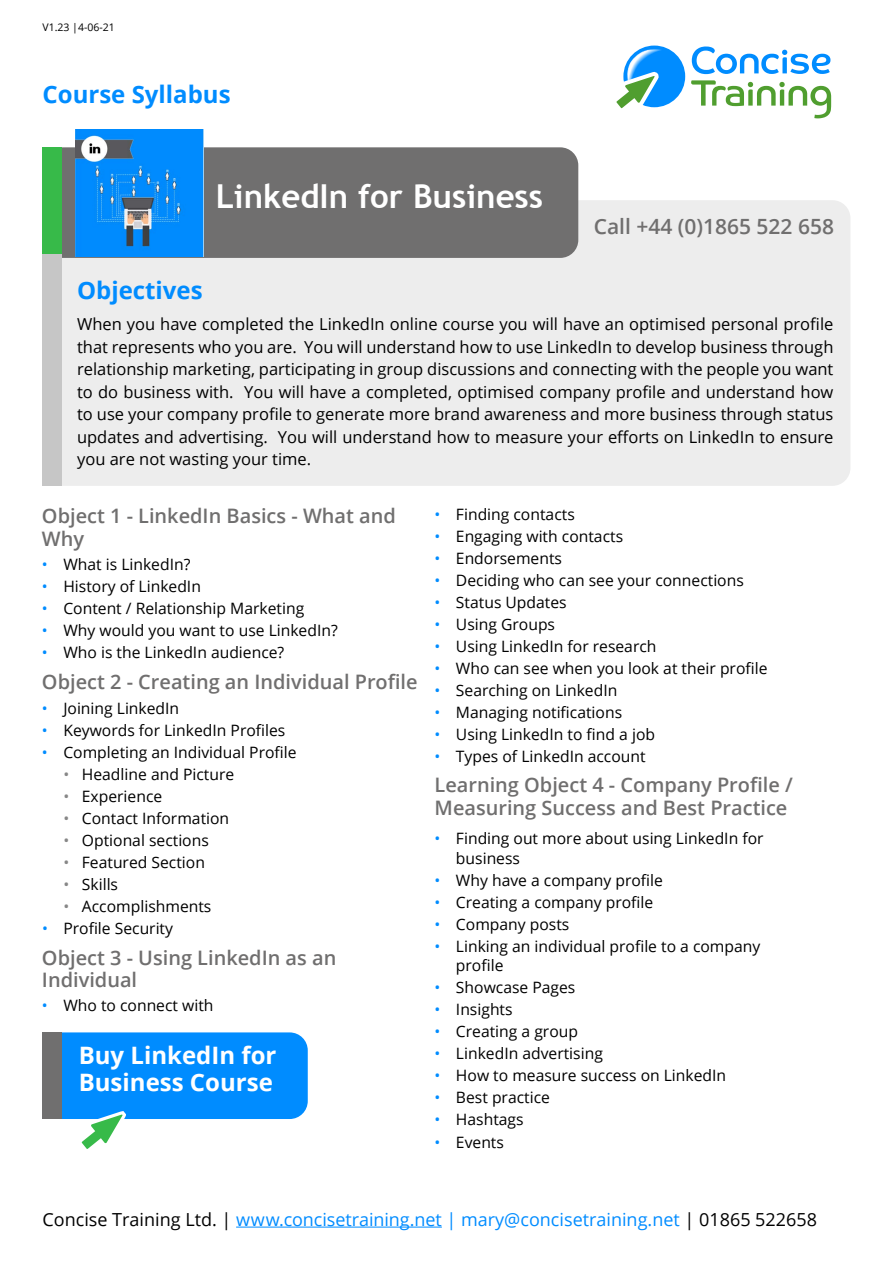
<style>
.page{position:relative;width:893px;height:1263px;background:#fff}
.page>*{position:absolute;margin:0;border:0;box-sizing:border-box;transform-origin:0 0}
.t1{font:700 33px "Trebuchet MS";color:#fff}
.t2{font:700 24px/27px "Open Sans";color:#fff}
.t3{font:700 24px "Open Sans";color:#008cff}
.t4{font:600 21px "Open Sans";color:#706f6f}
.t5{font:600 19.95px/22.8px "Open Sans";color:#706f6f}
.t6{font:18px "Open Sans";color:#008cff}
.t7{font:16.5px/22.5px "Open Sans";color:#000;text-align:justify}
.t8{font:15.6px/20px "Open Sans";color:#000}
.t9{font:10.5px "Open Sans";color:#000}
.s1{color:#008cff}
.s2{color:#878787}
.s3{color:#000}
</style>
<div class="page">
<hr style="left:236px;top:1226px;width:206px;height:1px;background:#008cff">
<div style="left:43px;top:200px;width:807px;height:286px;background:#ededed;border-radius:18px"></div>
<div style="left:43px;top:147px;width:535px;height:111px;background:#706f6f;border-radius:18px"></div>
<svg style="left:692px;top:47px;width:138px;height:27px"></svg>
<svg style="left:691px;top:80px;width:140px;height:38px"></svg>
<div style="left:620px;top:42px;width:68px;height:68px;border:6px solid #fff;border-radius:50%"></div>
<div style="left:623px;top:46px;width:62px;height:61px;background:#008cff;border-radius:50%"></div>
<svg style="left:616px;top:47px;width:48px;height:63px"></svg>
<div style="left:43px;top:147px;width:19px;height:111px;background:#37ba49"></div>
<img style="left:76px;top:129px;width:127px;height:127px">
<div style="left:43px;top:255px;width:19px;height:231px;background:#c6c6c6"></div>
<div style="left:42px;top:1032px;width:266px;height:87px;background:#008cff;border-radius:18px"></div>
<svg style="left:81px;top:1111px;width:45px;height:38px"></svg>
<div style="left:42px;top:1032px;width:20px;height:87px;background:#706f6f"></div>
<p class="t9" style="left:43px;top:20px;width:74px">V1.23 |4-06-21</p>
<h2 class="t3" style="left:43px;top:78px;width:190px">Course Syllabus</h2>
<h1 class="t1" style="left:216px;top:176px;width:329px">LinkedIn for Business</h1>
<h3 class="t4" style="left:594px;top:212px;width:242px">Call +44 (0)1865 522 658</h3>
<h2 class="t3" style="left:77px;top:273px;width:127px">Objectives</h2>
<p class="t7" style="left:77px;top:312px;width:758px">When you have completed the LinkedIn online course you will have an optimised personal profile that represents who you are. You will understand how to use LinkedIn to develop business through relationship marketing, participating in group discussions and connecting with the people you want to do business with. You will have a completed, optimised company profile and understand how to use your company profile to generate more brand awareness and more business through status updates and advertising. You will understand how to measure your efforts on LinkedIn to ensure you are not wasting your time.</p>
<p class="t8" style="left:435px;top:504px;width:142px"><span class="s1">•</span> Finding contacts</p>
<p class="t8" style="left:435px;top:526px;width:190px"><span class="s1">•</span> Engaging with contacts</p>
<p class="t8" style="left:435px;top:548px;width:129px"><span class="s1">•</span> Endorsements</p>
<p class="t8" style="left:435px;top:570px;width:311px"><span class="s1">•</span> Deciding who can see your connections</p>
<p class="t8" style="left:435px;top:592px;width:134px"><span class="s1">•</span> Status Updates</p>
<p class="t8" style="left:435px;top:614px;width:122px"><span class="s1">•</span> Using Groups</p>
<p class="t8" style="left:435px;top:636px;width:223px"><span class="s1">•</span> Using LinkedIn for research</p>
<p class="t8" style="left:435px;top:658px;width:334px"><span class="s1">•</span> Who can see when you look at their profile</p>
<p class="t8" style="left:435px;top:679px;width:184px"><span class="s1">•</span> Searching on LinkedIn</p>
<p class="t8" style="left:435px;top:701px;width:189px"><span class="s1">•</span> Managing notifications</p>
<p class="t8" style="left:435px;top:723px;width:222px"><span class="s1">•</span> Using LinkedIn to find a job</p>
<p class="t8" style="left:435px;top:745px;width:213px"><span class="s1">•</span> Types of LinkedIn account</p>
<p class="t5" style="left:435px;top:773px;width:360px">Learning Object 4 - Company Profile /<br>Measuring Success and Best Practice</p>
<p class="t8" style="left:456px;top:827px;width:309px;text-indent:-21px"><span class="s1">•</span> Finding out more about using LinkedIn for business</p>
<p class="t8" style="left:435px;top:869px;width:230px"><span class="s1">•</span> Why have a company profile</p>
<p class="t8" style="left:435px;top:891px;width:220px"><span class="s1">•</span> Creating a company profile</p>
<p class="t8" style="left:435px;top:913px;width:136px"><span class="s1">•</span> Company posts</p>
<p class="t8" style="left:456px;top:935px;width:306px;text-indent:-21px"><span class="s1">•</span> Linking an individual profile to a company profile</p>
<p class="t8" style="left:435px;top:977px;width:142px"><span class="s1">•</span> Showcase Pages</p>
<p class="t8" style="left:435px;top:999px;width:80px"><span class="s1">•</span> Insights</p>
<p class="t8" style="left:435px;top:1021px;width:145px"><span class="s1">•</span> Creating a group</p>
<p class="t8" style="left:435px;top:1043px;width:170px"><span class="s1">•</span> LinkedIn advertising</p>
<p class="t8" style="left:435px;top:1065px;width:293px"><span class="s1">•</span> How to measure success on LinkedIn</p>
<p class="t8" style="left:435px;top:1087px;width:117px"><span class="s1">•</span> Best practice</p>
<p class="t8" style="left:435px;top:1109px;width:91px"><span class="s1">•</span> Hashtags</p>
<p class="t8" style="left:435px;top:1132px;width:71px"><span class="s1">•</span> Events</p>
<p class="t5" style="left:42px;top:504px;width:355px">Object 1 - LinkedIn Basics - What and<br>Why</p>
<p class="t8" style="left:42px;top:554px;width:150px"><span class="s1">•</span> What is LinkedIn?</p>
<p class="t8" style="left:42px;top:576px;width:160px"><span class="s1">•</span> History of LinkedIn</p>
<p class="t8" style="left:42px;top:598px;width:264px"><span class="s1">•</span> Content / Relationship Marketing</p>
<p class="t8" style="left:42px;top:620px;width:297px"><span class="s1">•</span> Why would you want to use LinkedIn?</p>
<p class="t8" style="left:42px;top:642px;width:244px"><span class="s1">•</span> Who is the LinkedIn audience?</p>
<p class="t5" style="left:42px;top:669px;width:377px">Object 2 - Creating an Individual Profile</p>
<p class="t8" style="left:42px;top:698px;width:139px"><span class="s1">•</span> Joining LinkedIn</p>
<p class="t8" style="left:42px;top:720px;width:245px"><span class="s1">•</span> Keywords for LinkedIn Profiles</p>
<p class="t8" style="left:42px;top:742px;width:256px"><span class="s1">•</span> Completing an Individual Profile</p>
<p class="t8" style="left:63px;top:764px;width:172px"><span class="s2">•</span> Headline and Picture</p>
<p class="t8" style="left:63px;top:786px;width:100px"><span class="s2">•</span> Experience</p>
<p class="t8" style="left:63px;top:808px;width:167px"><span class="s2">•</span> Contact Information</p>
<p class="t8" style="left:63px;top:830px;width:147px"><span class="s2">•</span> Optional sections</p>
<p class="t8" style="left:63px;top:852px;width:143px"><span class="s2">•</span> Featured Section</p>
<p class="t8" style="left:63px;top:874px;width:56px"><span class="s2">•</span> Skills</p>
<p class="t8" style="left:63px;top:896px;width:150px"><span class="s2">•</span> Accomplishments</p>
<p class="t8" style="left:42px;top:918px;width:133px"><span class="s1">•</span> Profile Security</p>
<p class="t5" style="left:42px;top:945px;width:296px">Object 3 - Using LinkedIn as an<br>Individual</p>
<p class="t8" style="left:42px;top:995px;width:173px"><span class="s1">•</span> Who to connect with</p>
<h2 class="t2" style="left:79px;top:1041px;width:199px">Buy LinkedIn for<br>Business Course</h2>
<p class="t6" style="left:43px;top:1207px;width:776px"><span class="s3">Concise Training Ltd. |</span> www.concisetraining.net | mary@concisetraining.net <span class="s3">| 01865 522658</span></p>
</div>
